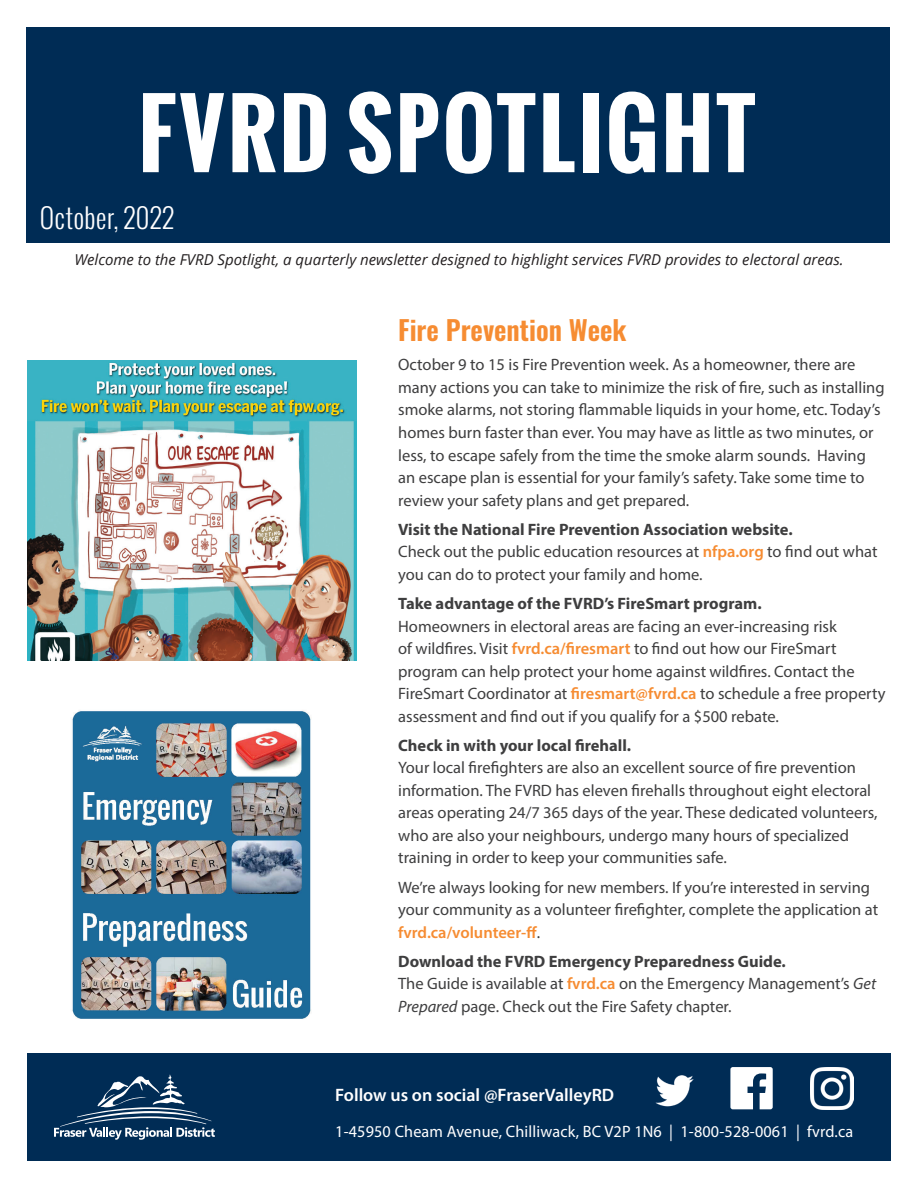
<style>
.page{position:relative;width:918px;height:1188px;background:#fff}
.page>*{position:absolute;margin:0;border:0;box-sizing:border-box;transform-origin:0 0}
.t1{font:700 90px "Oswald";letter-spacing:.03em;color:#fff}
.t2{font:600 27px "Oswald";color:#f68c32}
.t3{font:300 27px "Oswald";letter-spacing:.01em;color:#fff}
.t4{font:600 18px "Myriad Pro";color:#fff}
.t5{font:16.5px/22.5px "Myriad Pro";color:#3e3e3f}
.t6{font:700 16.5px "Myriad Pro";color:#3e3e3f}
.t7{font:16.5px "Myriad Pro";letter-spacing:.01em;color:#fff}
.t8{font:italic 15px "Open Sans";color:#231f20}
.s1{font-weight:700}
.s2{font-weight:600;color:#f68c32}
.s3{font-style:italic}
</style>
<div class="page">
<div style="left:26px;top:27px;width:864px;height:216px;background:#002c55"></div>
<div style="left:27px;top:1053px;width:864px;height:108px;background:#002c55"></div>
<svg style="left:54px;top:1074px;width:161px;height:66px"></svg>
<img style="left:28px;top:361px;width:328px;height:300px">
<img style="left:72px;top:711px;width:239px;height:308px">
<img style="left:655px;top:1075px;width:39px;height:32px">
<svg style="left:730px;top:1067px;width:43px;height:42px"></svg>
<img style="left:811px;top:1067px;width:42px;height:42px">
<h1 class="t1" style="left:138px;top:67px;width:619px">FVRD SPOTLIGHT</h1>
<h2 class="t3" style="left:40px;top:199px;width:136px">October, 2022</h2>
<p class="t8" style="left:74px;top:249px;width:771px">Welcome to the FVRD Spotlight, a quarterly newsletter designed to highlight services FVRD provides to electoral areas.</p>
<h2 class="t2" style="left:398px;top:316px;width:230px">Fire Prevention Week</h2>
<p class="t5" style="left:398px;top:353px;width:488px">October 9 to 15 is Fire Prevention week. As a homeowner, there are many actions you can take to minimize the risk of fire, such as installing smoke alarms, not storing flammable liquids in your home, etc. Today’s homes burn faster than ever. You may have as little as two minutes, or less, to escape safely from the time the smoke alarm sounds. Having an escape plan is essential for your family’s safety. Take some time to review your safety plans and get prepared.</p>
<p class="t5" style="left:398px;top:518px;width:481px"><span class="s1">Visit the National Fire Prevention Association website.<br></span>Check out the public education resources at <span class="s2">nfpa.org</span> to find out what you can do to protect your family and home.</p>
<p class="t6" style="left:398px;top:593px;width:365px">Take advantage of the FVRD’s FireSmart program.</p>
<p class="t5" style="left:398px;top:615px;width:489px">Homeowners in electoral areas are facing an ever-increasing risk<br>of wildfires. Visit <span class="s2">fvrd.ca/firesmart</span> to find out how our FireSmart program can help protect your home against wildfires. Contact the FireSmart Coordinator at <span class="s2">firesmart@fvrd.ca</span> to schedule a free property assessment and find out if you qualify for a $500 rebate.</p>
<p class="t6" style="left:398px;top:735px;width:234px">Check in with your local firehall.</p>
<p class="t5" style="left:398px;top:756px;width:481px">Your local firefighters are also an excellent source of fire prevention information. The FVRD has eleven firehalls throughout eight electoral areas operating 24/7 365 days of the year. These dedicated volunteers, who are also your neighbours, undergo many hours of specialized training in order to keep your communities safe.</p>
<p class="t5" style="left:398px;top:876px;width:482px">We’re always looking for new members. If you’re interested in serving your community as a volunteer firefighter, complete the application at <span class="s2">fvrd.ca/volunteer-ff</span>.</p>
<p class="t5" style="left:398px;top:950px;width:479px"><span class="s1">Download the FVRD Emergency Preparedness Guide.<br></span>The Guide is available at <span class="s2">fvrd.ca</span> on the Emergency Management’s <span class="s3">Get<br>Prepared</span> page. Check out the Fire Safety chapter.</p>
<p class="t4" style="left:335px;top:1084px;width:281px">Follow us on social @FraserValleyRD</p>
<p class="t7" style="left:335px;top:1122px;width:519px">1-45950 Cheam Avenue, Chilliwack, BC V2P 1N6 | 1-800-528-0061 | fvrd.ca</p>
</div>
